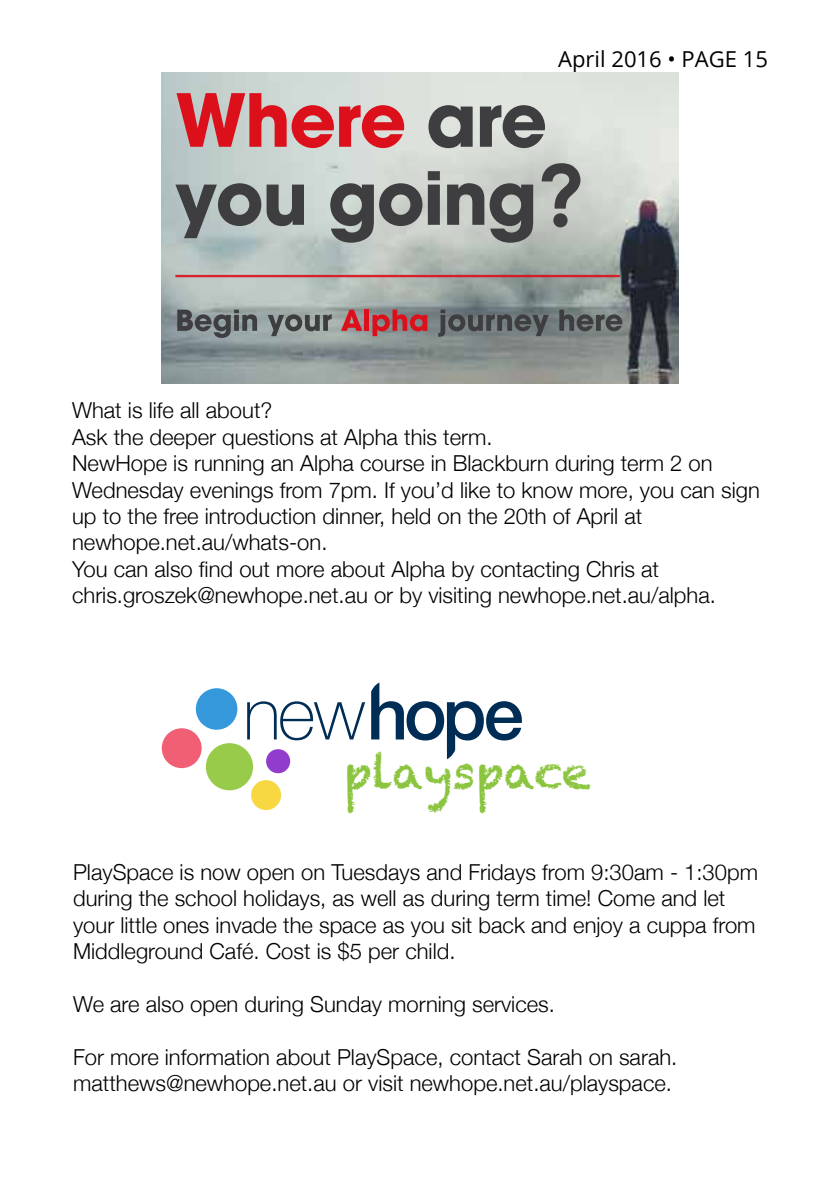
<style>
.page{position:relative;width:840px;height:1191px;background:#fff}
.page>*{position:absolute;margin:0;border:0;box-sizing:border-box;transform-origin:0 0}
.t1{font:700 84px "Century Gothic";color:#3e3d40}
.t2{font:46px "Chalkduster";color:#8bc53f}
.t3{font:300 22px/26.4px "Helvetica Neue";color:#000}
.t4{font:22px "Open Sans";color:#000}
</style>
<div class="page">
<img style="left:162px;top:72px;width:515px;height:312px">
<svg style="left:176px;top:93px;width:228px;height:55px;background:#d37377"></svg>
<svg style="left:428px;top:105px;width:44px;height:43px;background:#707171"></svg>
<svg style="left:479px;top:105px;width:65px;height:43px;background:#787979"></svg>
<svg style="left:175px;top:183px;width:129px;height:55px;background:#828889"></svg>
<svg style="left:330px;top:183px;width:43px;height:60px;background:#6c6f6f"></svg>
<svg style="left:379px;top:171px;width:60px;height:55px;background:#848584"></svg>
<svg style="left:447px;top:183px;width:86px;height:60px;background:#7b7d7c"></svg>
<hr style="left:175px;top:275px;width:444px;height:2px;background:#db101b">
<svg style="left:177px;top:309px;width:80px;height:29px;background:#707779"></svg>
<svg style="left:267px;top:314px;width:64px;height:22px"></svg>
<svg style="left:341px;top:309px;width:21px;height:22px"></svg>
<div style="left:364px;top:309px;width:5px;height:22px;background:#db101b"></div>
<svg style="left:372px;top:309px;width:55px;height:27px"></svg>
<svg style="left:438px;top:309px;width:110px;height:28px;background:#5f6568"></svg>
<svg style="left:559px;top:309px;width:63px;height:22px"></svg>
<svg style="left:247px;top:701px;width:118px;height:39px"></svg>
<svg style="left:371px;top:682px;width:151px;height:77px"></svg>
<div style="left:206px;top:743px;width:47px;height:47px;background:#98cb4a;border-radius:50%"></div>
<div style="left:162px;top:728px;width:39px;height:40px;background:#f15f74;border-radius:50%"></div>
<div style="left:251px;top:780px;width:30px;height:30px;background:#f7d842;border-radius:50%"></div>
<div style="left:196px;top:688px;width:41px;height:41px;background:#3498db;border-radius:50%"></div>
<div style="left:266px;top:749px;width:24px;height:24px;background:#913ccd;border-radius:50%"></div>
<p class="t4" style="left:558px;top:44px;width:211px">April 2016 • PAGE 15</p>
<h1 class="t1" style="left:537px;top:132px;width:49px">?</h1>
<p class="t3" style="left:72px;top:395px;width:689px">What is life all about?<br>Ask the deeper questions at Alpha this term.<br>NewHope is running an Alpha course in Blackburn during term 2 on Wednesday evenings from 7pm. If you’d like to know more, you can sign up to the free introduction dinner, held on the 20th of April at newhope.net.au/whats-on.<br>You can also find out more about Alpha by contacting Chris at chris.groszek@newhope.net.au or by visiting newhope.net.au/alpha.</p>
<h2 class="t2" style="left:343px;top:745px;width:249px">playspace</h2>
<p class="t3" style="left:73px;top:857px;width:686px">PlaySpace is now open on Tuesdays and Fridays from 9:30am - 1:30pm during the school holidays, as well as during term time! Come and let your little ones invade the space as you sit back and enjoy a cuppa from Middleground Café. Cost is $5 per child.</p>
<p class="t3" style="left:73px;top:989px;width:483px">We are also open during Sunday morning services.</p>
<p class="t3" style="left:73px;top:1042px;width:605px">For more information about PlaySpace, contact Sarah on sarah. matthews@newhope.net.au or visit newhope.net.au/playspace.</p>
</div>
